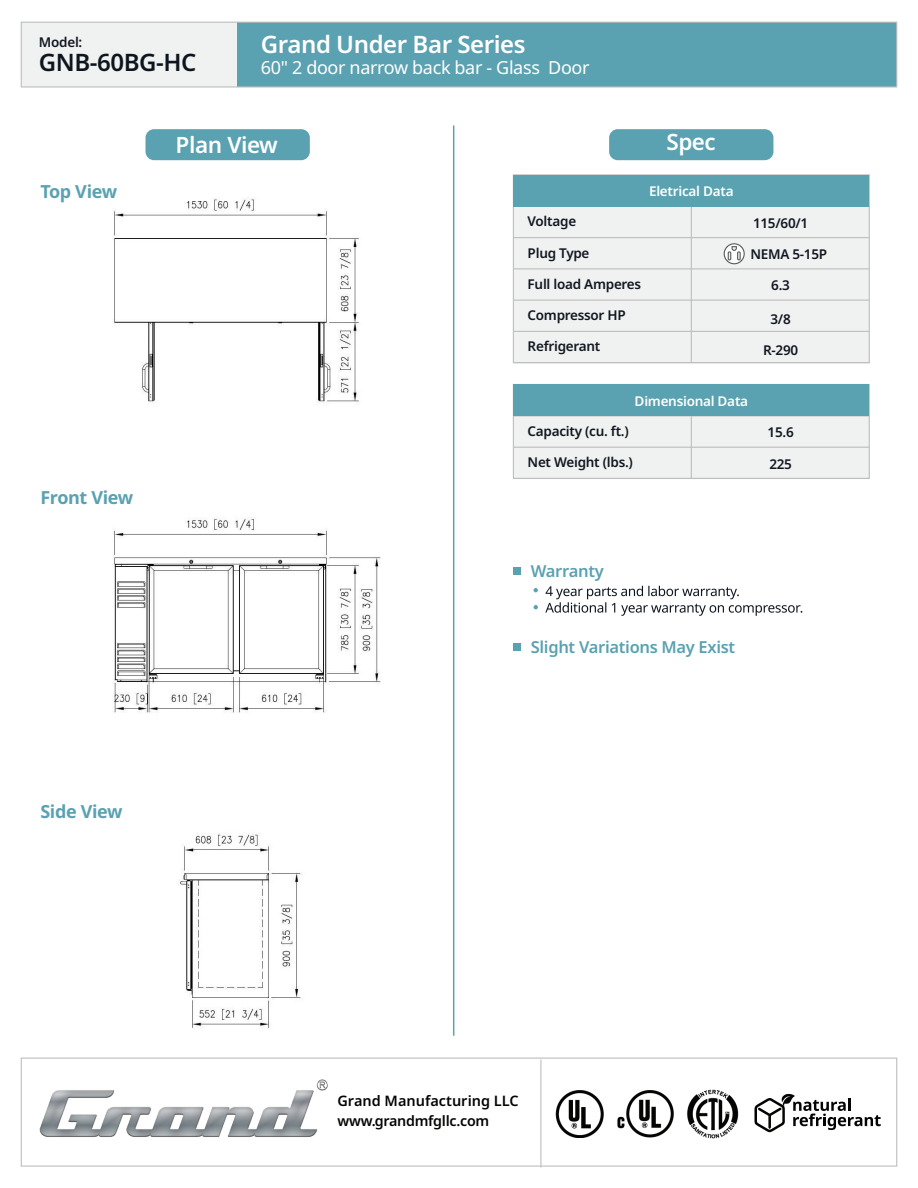
<style>
.page{position:relative;width:918px;height:1188px;background:#fff}
.page>*{position:absolute;margin:0;border:0;box-sizing:border-box;transform-origin:0 0}
.t1{font:600 24px "Noto Sans";letter-spacing:-.02em;color:#fff}
.t2{font:600 24px "Noto Sans";letter-spacing:-.02em;color:#0d161e}
.t3{font:600 22.5px "Noto Sans";letter-spacing:-.02em;color:#fff}
.t4{font:18px "Noto Sans";letter-spacing:-.02em;color:#fff}
.t5{font:700 18px "Noto Sans";letter-spacing:-.02em;color:#5aa1b1}
.t6{font:600 16.5px "Noto Sans";letter-spacing:-.02em;color:#5aa1b1}
.t7{font:600 14.4px "Noto Sans";color:#040503}
.t8{font:600 14.25px "Noto Sans";letter-spacing:-.02em;color:#040503}
.t9{font:600 13.5px "Noto Sans";letter-spacing:-.02em;color:#111720}
.t10{font:600 13.5px "Noto Sans";letter-spacing:-.02em;color:#fff}
</style>
<div class="page">
<div style="left:513px;top:198px;width:356px;height:165px;background:#f0f1f1"></div>
<div style="left:513px;top:413px;width:356px;height:65px;background:#f0f1f1"></div>
<div style="left:21px;top:22px;width:876px;height:65px;background:#f0f1f1"></div>
<div style="left:237px;top:22px;width:660px;height:65px;background:#5aa1b1"></div>
<div style="left:146px;top:129px;width:164px;height:31px;background:#5aa1b1;border-radius:9px"></div>
<div style="left:609px;top:129px;width:164px;height:31px;background:#5aa1b1;border-radius:9px"></div>
<hr style="left:453px;top:125px;width:1px;height:911px;background:#5aa1b1">
<img style="left:113px;top:198px;width:268px;height:830px">
<div style="left:21px;top:22px;width:876px;height:66px;border:1px solid #bfbebe"></div>
<div style="left:21px;top:1058px;width:876px;height:109px;border:1px solid #bfbebe"></div>
<svg style="left:754px;top:1094px;width:127px;height:38px"></svg>
<img style="left:617px;top:1090px;width:57px;height:48px">
<img style="left:687px;top:1089px;width:52px;height:50px">
<img style="left:555px;top:1090px;width:49px;height:47px">
<hr style="left:540px;top:1060px;width:1px;height:108px;background:#bfbebe">
<img style="left:39px;top:1079px;width:289px;height:58px">
<hr style="left:513px;top:237px;width:356px;height:1px;background:#bfbebe">
<hr style="left:513px;top:206px;width:356px;height:1px;background:#bfbebe">
<hr style="left:513px;top:268px;width:356px;height:1px;background:#bfbebe">
<hr style="left:513px;top:300px;width:356px;height:1px;background:#bfbebe">
<hr style="left:513px;top:331px;width:356px;height:1px;background:#bfbebe">
<hr style="left:691px;top:198px;width:1px;height:165px;background:#bfbebe">
<div style="left:513px;top:174px;width:357px;height:189px;border:1px solid #bfbebe"></div>
<svg style="left:724px;top:243px;width:21px;height:21px"></svg>
<hr style="left:513px;top:447px;width:356px;height:1px;background:#bfbebe">
<hr style="left:691px;top:416px;width:1px;height:62px;background:#bfbebe">
<div style="left:513px;top:384px;width:357px;height:95px;border:1px solid #bfbebe"></div>
<svg style="left:534px;top:588px;width:4px;height:4px"></svg>
<svg style="left:534px;top:605px;width:4px;height:4px"></svg>
<div style="left:513px;top:567px;width:7px;height:7px;background:#5aa1b1"></div>
<svg style="left:545px;top:586px;width:257px;height:30px"></svg>
<div style="left:513px;top:175px;width:356px;height:31px;background:#5aa1b1"></div>
<div style="left:513px;top:385px;width:356px;height:31px;background:#5aa1b1"></div>
<div style="left:513px;top:644px;width:7px;height:7px;background:#5aa1b1"></div>
<p class="t9" style="left:39px;top:34px;width:45px">Model:</p>
<h1 class="t2" style="left:39px;top:49px;width:159px">GNB-60BG-HC</h1>
<h1 class="t1" style="left:261px;top:31px;width:266px">Grand Under Bar Series</h1>
<h3 class="t4" style="left:261px;top:57px;width:330px">60" 2 door narrow back bar - Glass Door</h3>
<h3 class="t5" style="left:40px;top:182px;width:78px">Top View</h3>
<h3 class="t5" style="left:40px;top:487px;width:94px">Front View</h3>
<h2 class="t3" style="left:176px;top:132px;width:104px">Plan View</h2>
<h2 class="t3" style="left:666px;top:129px;width:51px">Spec</h2>
<p class="t9" style="left:528px;top:214px;width:50px">Voltage</p>
<p class="t9" style="left:528px;top:245px;width:63px">Plug Type</p>
<p class="t9" style="left:528px;top:276px;width:115px">Full load Amperes</p>
<p class="t9" style="left:528px;top:307px;width:100px">Compressor HP</p>
<p class="t9" style="left:528px;top:339px;width:74px">Refrigerant</p>
<p class="t10" style="left:649px;top:184px;width:86px">Eletrical Data</p>
<p class="t9" style="left:753px;top:215px;width:57px">115/60/1</p>
<p class="t9" style="left:750px;top:246px;width:78px">NEMA 5-15P</p>
<p class="t9" style="left:771px;top:278px;width:20px">6.3</p>
<p class="t9" style="left:771px;top:311px;width:22px">3/8</p>
<p class="t9" style="left:763px;top:342px;width:37px">R-290</p>
<p class="t10" style="left:635px;top:393px;width:115px">Dimensional Data</p>
<p class="t9" style="left:528px;top:423px;width:103px">Capacity (cu. ft.)</p>
<p class="t9" style="left:528px;top:455px;width:107px">Net Weight (lbs.)</p>
<p class="t9" style="left:768px;top:425px;width:28px">15.6</p>
<p class="t9" style="left:769px;top:456px;width:24px">225</p>
<p class="t6" style="left:531px;top:561px;width:75px">Warranty</p>
<p class="t6" style="left:531px;top:637px;width:206px">Slight Variations May Exist</p>
<h3 class="t5" style="left:40px;top:801px;width:84px">Side View</h3>
<p class="t7" style="left:338px;top:1092px;width:183px">Grand Manufacturing LLC</p>
<p class="t8" style="left:338px;top:1113px;width:153px">www.grandmfgllc.com</p>
</div>
